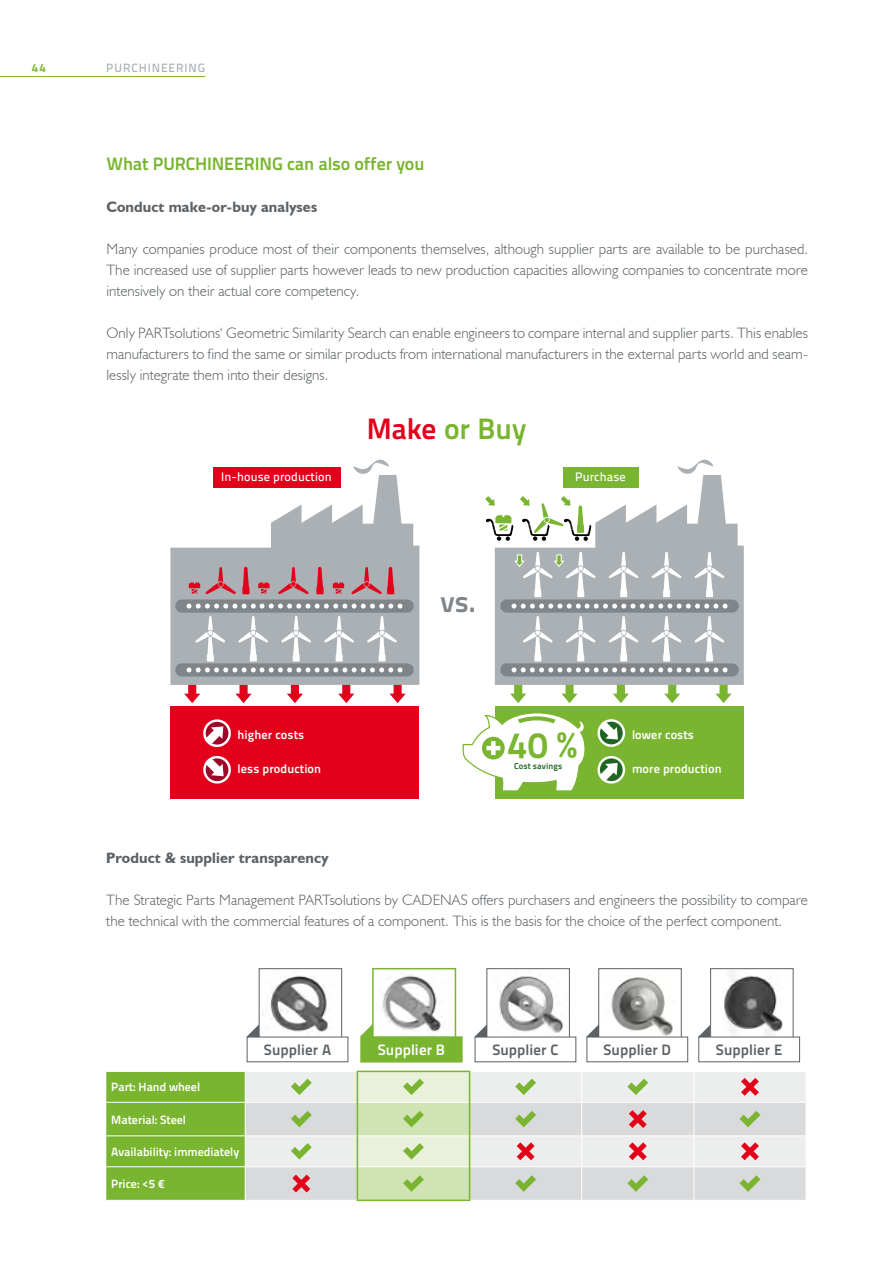
<style>
.page{position:relative;width:893px;height:1263px;background:#fff}
.page>*{position:absolute;margin:0;border:0;box-sizing:border-box;transform-origin:0 0}
.t1{font:36.9px "Titillium Text 25 L 800 wt";color:#79b530}
.t2{font:29.55px "Titillium Text 25 L 800 wt";letter-spacing:-.005em;color:#79b530}
.t3{font:29.55px "Titillium Text 25 L 800 wt";color:#7f8589}
.t4{font:18px "Titillium Text 25 L 800 wt";letter-spacing:-.01em;color:#79b530}
.t5{font:300 15px/21px "Humanist 521 BT";letter-spacing:.005em;color:#5c6165;text-align:justify}
.t6{font:700 15px "Humanist 521 BT";letter-spacing:.01em;color:#5c6165}
.t7{font:15px "Titillium Text 25 L 800 wt";letter-spacing:.01em;color:#5c6165}
.t8{font:15px "Titillium Text 25 L 800 wt";letter-spacing:.01em;color:#fff}
.t9{font:12.3px "Titillium Text 25 L 800 wt";letter-spacing:.01em;color:#fff}
.t10{font:12.3px "Titillium Text 25 L 600 wt";letter-spacing:.01em;color:#fff}
.t11{font:12px "Titillium Text 25 L 800 wt";color:#fff}
.t12{font:12px "Titillium Text 25 L 600 wt";letter-spacing:.075em;color:#aab0b3}
.t13{font:12px "Titillium Text 25 L 800 wt";color:#79b530}
.t14{font:8.55px "Titillium Text 25 L 800 wt";letter-spacing:.01em;color:#1f6522}
.s1{color:#e2001a}
</style>
<div class="page">
<div style="left:495px;top:706px;width:249px;height:92px;background:#79b530"></div>
<div style="left:170px;top:706px;width:249px;height:92px;background:#e2001a"></div>
<svg style="left:203px;top:719px;width:28px;height:28px"></svg>
<svg style="left:206px;top:726px;width:17px;height:18px"></svg>
<svg style="left:203px;top:756px;width:28px;height:27px"></svg>
<svg style="left:206px;top:758px;width:18px;height:18px"></svg>
<svg style="left:170px;top:475px;width:249px;height:210px;fill:#aab0b3"></svg>
<svg style="left:353px;top:459px;width:36px;height:15px"></svg>
<svg style="left:495px;top:475px;width:249px;height:210px"></svg>
<svg style="left:677px;top:459px;width:36px;height:15px"></svg>
<div style="left:213px;top:467px;width:128px;height:21px;background:#e2001a"></div>
<div style="left:563px;top:467px;width:75px;height:21px;background:#79b530"></div>
<svg style="left:485px;top:496px;width:10px;height:10px"></svg>
<svg style="left:486px;top:515px;width:27px;height:26px"></svg>
<svg style="left:520px;top:496px;width:71px;height:45px"></svg>
<svg style="left:462px;top:552px;width:277px;height:239px"></svg>
<svg style="left:175px;top:567px;width:239px;height:136px"></svg>
<svg style="left:360px;top:1024px;width:12px;height:12px"></svg>
<svg style="left:475px;top:1025px;width:11px;height:12px"></svg>
<svg style="left:586px;top:1025px;width:12px;height:12px"></svg>
<svg style="left:698px;top:1025px;width:12px;height:12px"></svg>
<svg style="left:247px;top:1019px;width:12px;height:18px"></svg>
<img style="left:262px;top:975px;width:77px;height:62px">
<div style="left:259px;top:968px;width:83px;height:80px;border:1px solid #5c6165"></div>
<img style="left:382px;top:975px;width:60px;height:61px">
<div style="left:372px;top:968px;width:84px;height:81px;border:2px solid #79b530"></div>
<img style="left:493px;top:976px;width:75px;height:61px">
<div style="left:486px;top:968px;width:84px;height:80px;border:1px solid #5c6165"></div>
<img style="left:611px;top:975px;width:62px;height:61px">
<div style="left:598px;top:968px;width:84px;height:80px;border:1px solid #5c6165"></div>
<img style="left:715px;top:973px;width:76px;height:64px">
<div style="left:710px;top:968px;width:83px;height:80px;border:1px solid #5c6165"></div>
<div style="left:106px;top:1072px;width:139px;height:128px;background:#79b530"></div>
<div style="left:246px;top:1072px;width:560px;height:30px;background:#eceded"></div>
<svg style="left:246px;top:1103px;width:560px;height:97px;background:#dfe0e0"></svg>
<hr style="left:581px;top:1072px;width:1px;height:30px;background:#fff">
<hr style="left:694px;top:1072px;width:1px;height:30px;background:#fff">
<hr style="left:581px;top:1103px;width:1px;height:32px;background:#fff">
<hr style="left:694px;top:1103px;width:1px;height:32px;background:#fff">
<hr style="left:581px;top:1136px;width:1px;height:30px;background:#fff">
<hr style="left:694px;top:1136px;width:1px;height:30px;background:#fff">
<hr style="left:581px;top:1167px;width:1px;height:33px;background:#fff">
<hr style="left:694px;top:1167px;width:1px;height:33px;background:#fff">
<hr style="left:106px;top:1102px;width:139px;height:1px;background:#fff">
<hr style="left:106px;top:1135px;width:139px;height:1px;background:#fff">
<hr style="left:245px;top:1135px;width:112px;height:1px;background:#fff">
<hr style="left:470px;top:1135px;width:112px;height:1px;background:#fff">
<hr style="left:582px;top:1135px;width:112px;height:1px;background:#fff">
<hr style="left:694px;top:1135px;width:112px;height:1px;background:#fff">
<hr style="left:106px;top:1166px;width:139px;height:1px;background:#fff">
<hr style="left:245px;top:1166px;width:112px;height:1px;background:#fff">
<hr style="left:470px;top:1166px;width:112px;height:1px;background:#fff">
<hr style="left:582px;top:1166px;width:112px;height:1px;background:#fff">
<hr style="left:694px;top:1166px;width:112px;height:1px;background:#fff">
<hr style="left:357px;top:1199px;width:113px;height:2px;background:#79b530">
<svg style="left:291px;top:1078px;width:21px;height:17px"></svg>
<svg style="left:515px;top:1078px;width:21px;height:17px"></svg>
<svg style="left:627px;top:1078px;width:21px;height:17px"></svg>
<svg style="left:741px;top:1078px;width:18px;height:18px"></svg>
<svg style="left:291px;top:1111px;width:21px;height:16px"></svg>
<svg style="left:515px;top:1111px;width:21px;height:16px"></svg>
<svg style="left:629px;top:1110px;width:18px;height:18px"></svg>
<svg style="left:739px;top:1111px;width:21px;height:16px"></svg>
<svg style="left:291px;top:1143px;width:21px;height:16px"></svg>
<svg style="left:517px;top:1142px;width:18px;height:18px"></svg>
<svg style="left:629px;top:1142px;width:18px;height:18px"></svg>
<svg style="left:741px;top:1142px;width:18px;height:18px"></svg>
<svg style="left:292px;top:1174px;width:18px;height:18px"></svg>
<svg style="left:357px;top:1071px;width:113px;height:129px;background:#d5e6bc"></svg>
<svg style="left:515px;top:1175px;width:21px;height:17px"></svg>
<svg style="left:627px;top:1175px;width:21px;height:17px"></svg>
<svg style="left:739px;top:1175px;width:21px;height:17px"></svg>
<div style="left:360px;top:1036px;width:103px;height:26px;background:#79b530;border:2px solid #79b530"></div>
<div style="left:475px;top:1037px;width:101px;height:25px;background:#fff;border:1px solid #5c6165"></div>
<div style="left:586px;top:1037px;width:102px;height:25px;background:#fff;border:1px solid #5c6165"></div>
<div style="left:698px;top:1037px;width:102px;height:25px;background:#fff;border:1px solid #5c6165"></div>
<div style="left:247px;top:1037px;width:101px;height:25px;background:#fff;border:1px solid #5c6165"></div>
<hr style="left:0;top:76px;width:205px;height:1px;background:#79b530">
<p class="t13" style="left:32px;top:59px;width:15px">44</p>
<p class="t12" style="left:106px;top:59px;width:100px">PURCHINEERING</p>
<p class="t4" style="left:106px;top:150px;width:319px">What PURCHINEERING can also offer you</p>
<p class="t6" style="left:106px;top:197px;width:212px">Conduct make-or-buy analyses</p>
<p class="t5" style="left:106px;top:238px;width:703px">Many companies produce most of their components themselves, although supplier parts are available to be purchased.<br>The increased use of supplier parts however leads to new production capacities allowing companies to concentrate more intensively on their actual core competency.</p>
<p class="t5" style="left:106px;top:322px;width:703px">Only PARTsolutions‘ Geometric Similarity Search can enable engineers to compare internal and supplier parts. This enables manufacturers to find the same or similar products from international manufacturers in the external parts world and seam&shy;lessly integrate them into their designs.</p>
<h2 class="t2" style="left:367px;top:405px;width:161px"><span class="s1">Make</span> or Buy</h2>
<p class="t10" style="left:221px;top:467px;width:112px">In-house production</p>
<p class="t10" style="left:575px;top:467px;width:52px">Purchase</p>
<p class="t9" style="left:237px;top:725px;width:68px">higher costs</p>
<p class="t9" style="left:237px;top:759px;width:85px">less production</p>
<h2 class="t3" style="left:440px;top:579px;width:37px">vs.</h2>
<h1 class="t1" style="left:508px;top:717px;width:70px">40 %</h1>
<p class="t9" style="left:632px;top:725px;width:64px">lower costs</p>
<p class="t14" style="left:514px;top:759px;width:50px">Cost savings</p>
<p class="t9" style="left:632px;top:759px;width:91px">more production</p>
<p class="t6" style="left:106px;top:848px;width:224px">Product &amp; supplier transparency</p>
<p class="t5" style="left:106px;top:889px;width:703px">The Strategic Parts Management PARTsolutions by CADENAS offers purchasers and engineers the possibility to compare the technical with the commercial features of a component. This is the basis for the choice of the perfect component.</p>
<p class="t11" style="left:111px;top:1078px;width:90px">Part: Hand wheel</p>
<p class="t11" style="left:111px;top:1110px;width:76px">Material: Steel</p>
<p class="t11" style="left:111px;top:1142px;width:129px">Availability: immediately</p>
<p class="t11" style="left:111px;top:1174px;width:55px">Price: &lt;5 €</p>
<p class="t7" style="left:264px;top:1038px;width:69px">Supplier A</p>
<p class="t8" style="left:378px;top:1038px;width:69px">Supplier B</p>
<p class="t7" style="left:492px;top:1038px;width:68px">Supplier C</p>
<p class="t7" style="left:603px;top:1038px;width:69px">Supplier D</p>
<p class="t7" style="left:716px;top:1038px;width:68px">Supplier E</p>
</div>
